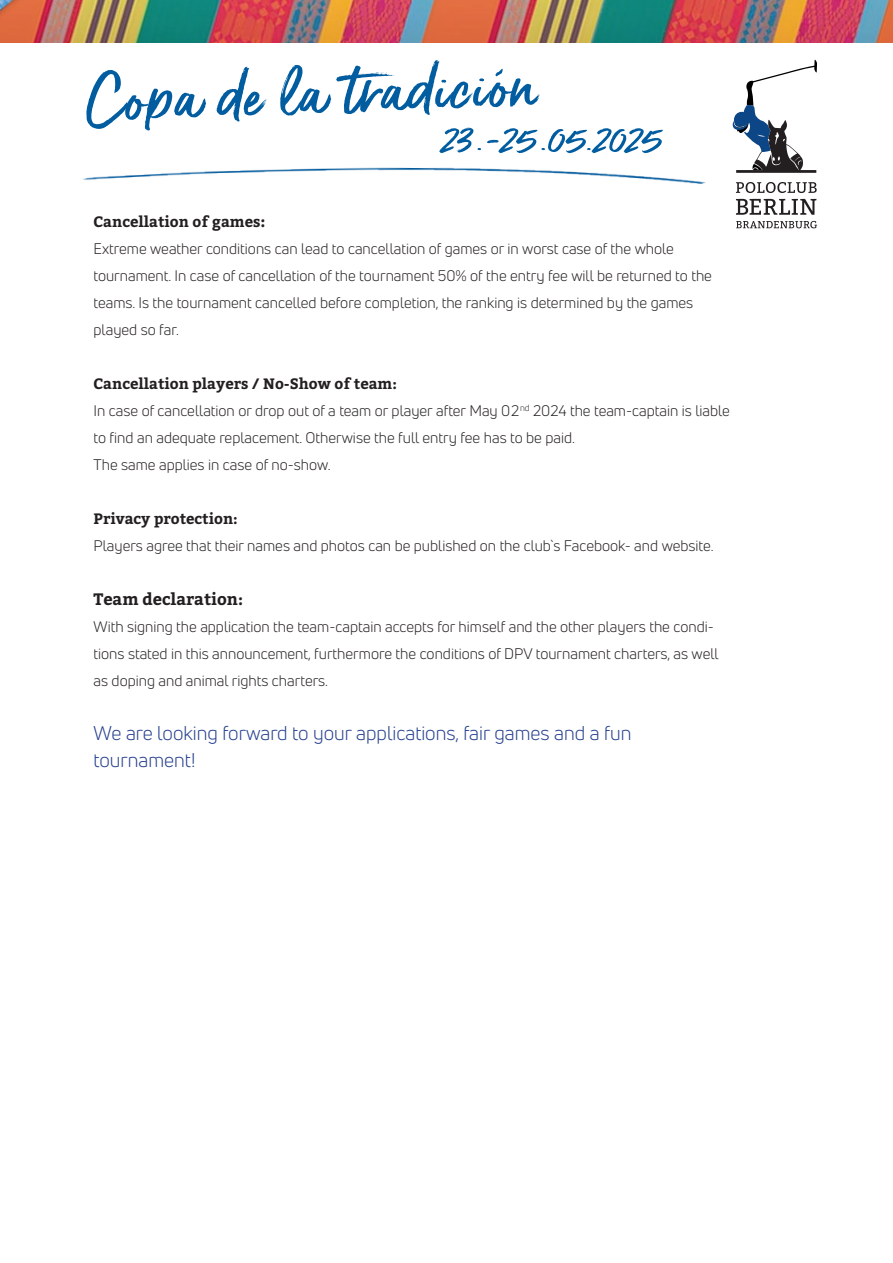
<style>
.page{position:relative;width:893px;height:1263px;background:#fff}
.page>*{position:absolute;margin:0;border:0;box-sizing:border-box;transform-origin:0 0}
.t1{font:63px "Gotcha Standup";color:#015da0;scale:1.1 1}
.t2{font:47.25px "Gotcha Standup";color:#015da0;scale:1.1 1}
.t3{font:19.5px/27px "Uni Neue";color:#253f8e}
.t4{font:700 16.5px "Bitter";color:#231f20}
.t5{font:15px/27px "Uni Neue";color:#231f20}
.t6{font:700 15px "Bitter";color:#231f20}
.s1{font-size:16.5px}
</style>
<div class="page">
<svg style="left:736px;top:199px;width:80px;height:16px"></svg>
<svg style="left:736px;top:221px;width:81px;height:7px"></svg>
<svg style="left:736px;top:182px;width:81px;height:11px"></svg>
<svg style="left:733px;top:60px;width:84px;height:113px"></svg>
<img style="left:83px;top:167px;width:623px;height:17px">
<img style="left:0;top:0;width:893px;height:43px">
<h1 class="t1" style="left:85px;top:59px;width:411px;rotate:-2deg">Copa de la tradición</h1>
<h2 class="t2" style="left:442px;top:104px;width:202px">23.-25.05.2025</h2>
<p class="t6" style="left:94px;top:213px;width:173px">Cancellation of games<span class="s1">:</span></p>
<p class="t5" style="left:94px;top:235px;width:620px">Extreme weather conditions can lead to cancellation of games or in worst case of the whole tournament. In case of cancellation of the tournament 50% of the entry fee will be returned to the teams. Is the tournament cancelled before completion, the ranking is determined by the games played so far.</p>
<p class="t6" style="left:94px;top:375px;width:305px">Cancellation players / No-Show of team:</p>
<p class="t5" style="left:94px;top:397px;width:638px">In case of cancellation or drop out of a team or player after May 02<sup>nd</sup> 2024 the team-captain is liable to find an adequate replacement. Otherwise the full entry fee has to be paid.<br>The same applies in case of no-show.</p>
<p class="t6" style="left:94px;top:510px;width:146px">Privacy protection:</p>
<p class="t5" style="left:94px;top:532px;width:622px">Players agree that their names and photos can be published on the club`s Facebook- and website.</p>
<p class="t4" style="left:94px;top:589px;width:151px">Team declaration:</p>
<p class="t5" style="left:94px;top:613px;width:627px">With signing the application the team-captain accepts for himself and the other players the condi&shy;tions stated in this announcement, furthermore the conditions of DPV tournament charters, as well as doping and animal rights charters.</p>
<h3 class="t3" style="left:94px;top:720px;width:540px">We are looking forward to your applications, fair games and a fun tournament!</h3>
</div>
